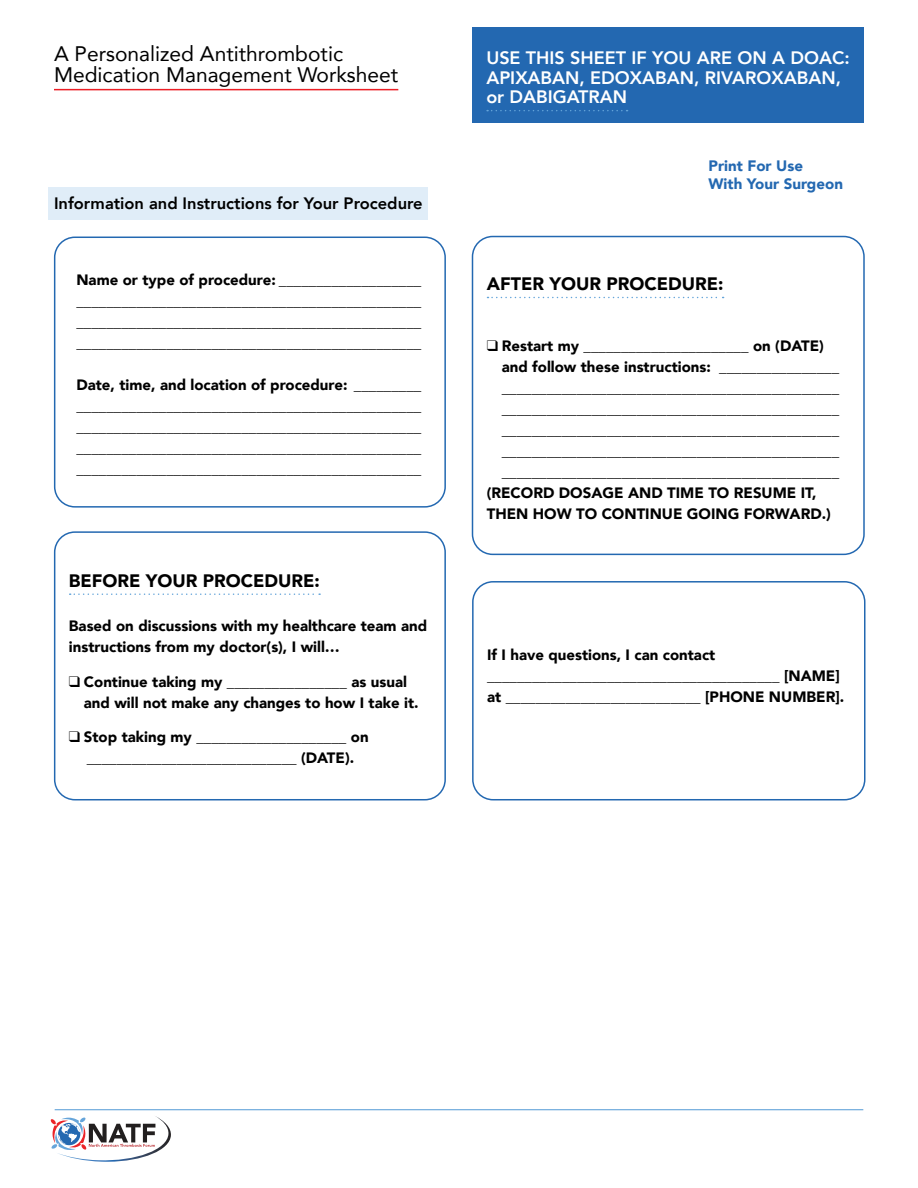
<style>
.page{position:relative;width:918px;height:1188px;background:#fff}
.page>*{position:absolute;margin:0;border:0;box-sizing:border-box;transform-origin:0 0}
.t1{font:21px/21px "Avenir";color:#000}
.t2{font:800 18px/19.5px "Avenir";color:#fff}
.t3{font:900 18px "Avenir";color:#000}
.t4{font:800 16.5px "Avenir";color:#000}
.t5{font:900 15.15px/18.1px "Avenir";color:#2368b1}
.t6{font:900 15px/21px "Avenir";color:#000}
</style>
<div class="page">
<svg style="left:51px;top:1116px;width:120px;height:46px"></svg>
<hr style="left:55px;top:1109px;width:808px;height:1px;background:#65a5da">
<svg style="left:70px;top:593px;width:250px;height:2px"></svg>
<div style="left:54px;top:531px;width:392px;height:269px;border:2px solid #2368b1;border-radius:20px"></div>
<hr style="left:54px;top:89px;width:344px;height:1px;background:#ec1e25">
<div style="left:473px;top:27px;width:391px;height:95px;background:#2368b1"></div>
<svg style="left:487px;top:110px;width:141px;height:1px"></svg>
<svg style="left:488px;top:297px;width:236px;height:1px"></svg>
<div style="left:472px;top:236px;width:393px;height:319px;border:2px solid #2368b1;border-radius:20px"></div>
<div style="left:54px;top:237px;width:392px;height:271px;border:2px solid #2368b1;border-radius:20px"></div>
<div style="left:49px;top:187px;width:379px;height:33px;background:#e0edf8"></div>
<div style="left:472px;top:581px;width:394px;height:219px;border:2px solid #2368b1;border-radius:20px"></div>
<h1 class="t1" style="left:54px;top:43px;width:346px">A Personalized Antithrombotic<br>Medication Management Worksheet</h1>
<p class="t2" style="left:486px;top:48px;width:365px">USE THIS SHEET IF YOU ARE ON A DOAC:<br>APIXABAN, EDOXABAN, RIVAROXABAN, or DABIGATRAN</p>
<p class="t4" style="left:54px;top:190px;width:370px">Information and Instructions for Your Procedure</p>
<p class="t6" style="left:76px;top:269px;width:347px;text-align:justify">Name or type of procedure: ___________________ ______________________________________________ ______________________________________________ ______________________________________________</p>
<p class="t6" style="left:76px;top:374px;width:347px;text-align:justify">Date, time, and location of procedure: _________ ______________________________________________ ______________________________________________ ______________________________________________ ______________________________________________</p>
<p class="t3" style="left:69px;top:565px;width:252px">BEFORE YOUR PROCEDURE:</p>
<p class="t6" style="left:69px;top:615px;width:360px">Based on discussions with my healthcare team and instructions from my doctor(s), I will…</p>
<p class="t6" style="left:84px;top:671px;width:336px;text-indent:-15px">❑ Continue taking my ________________ as usual and will not make any changes to how I take it.</p>
<p class="t6" style="left:69px;top:726px;width:301px;text-align:center">❑ Stop taking my ____________________ on ____________________________ (DATE).</p>
<p class="t5" style="left:709px;top:156px;width:136px">Print For Use<br>With Your Surgeon</p>
<p class="t3" style="left:487px;top:268px;width:238px">AFTER YOUR PROCEDURE:</p>
<p class="t6" style="left:487px;top:335px;width:339px">❑ Restart my ______________________ on (DATE)</p>
<p class="t6" style="left:502px;top:356px;width:339px">and follow these instructions: ________________</p>
<p class="t6" style="left:502px;top:377px;width:339px">_____________________________________________</p>
<p class="t6" style="left:502px;top:398px;width:339px">_____________________________________________</p>
<p class="t6" style="left:502px;top:419px;width:339px">_____________________________________________</p>
<p class="t6" style="left:502px;top:440px;width:339px">_____________________________________________</p>
<p class="t6" style="left:502px;top:461px;width:339px">_____________________________________________</p>
<p class="t6" style="left:487px;top:482px;width:331px">(RECORD DOSAGE AND TIME TO RESUME IT,</p>
<p class="t6" style="left:487px;top:503px;width:346px">THEN HOW TO CONTINUE GOING FORWARD.)</p>
<p class="t6" style="left:487px;top:644px;width:359px">If I have questions, I can contact _______________________________________ [NAME] at __________________________ [PHONE NUMBER].</p>
</div>
